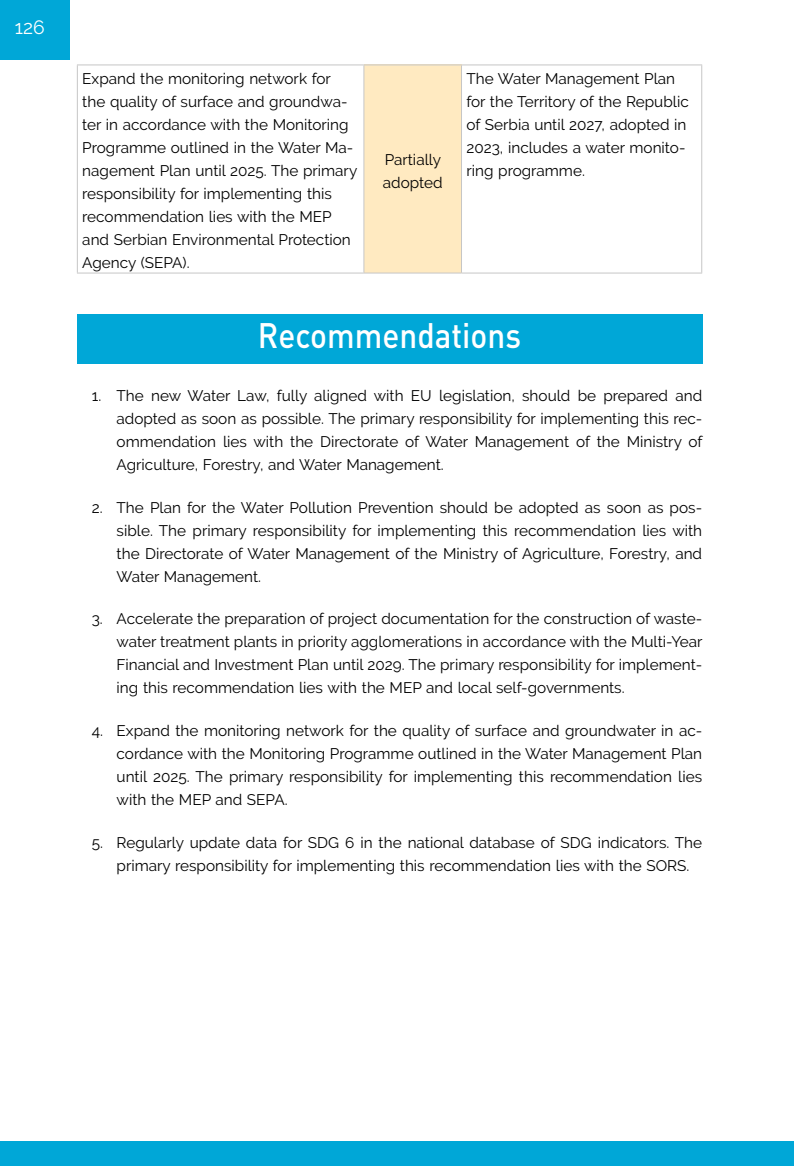
<style>
.page{position:relative;width:794px;height:1166px;background:#fff}
.page>*{position:absolute;margin:0;border:0;box-sizing:border-box;transform-origin:0 0}
.t1{font:500 35px "DIN Pro";color:#fff;scale:.9 1}
.t2{font:19.25px "Raleway";color:#fff}
.t3{font:15.4px/22.9px "Raleway";color:#000}
</style>
<div class="page">
<div style="left:0;top:0;width:69px;height:60px;background:#00a7d7"></div>
<div style="left:0;top:1141px;width:794px;height:25px;background:#00a7d7"></div>
<div style="left:77px;top:314px;width:625px;height:50px;background:#00a7d7"></div>
<div style="left:364px;top:65px;width:97px;height:208px;background:#ffeac1"></div>
<hr style="left:77px;top:64px;width:287px;height:1px;background:#c6c6c6">
<hr style="left:77px;top:65px;width:1px;height:208px;background:#c6c6c6">
<hr style="left:364px;top:64px;width:97px;height:1px;background:#c6c6c6">
<hr style="left:363px;top:65px;width:1px;height:208px;background:#c6c6c6">
<hr style="left:461px;top:64px;width:241px;height:1px;background:#c6c6c6">
<hr style="left:461px;top:65px;width:1px;height:208px;background:#c6c6c6">
<hr style="left:701px;top:65px;width:1px;height:208px;background:#c6c6c6">
<hr style="left:77px;top:273px;width:287px;height:1px;background:#c6c6c6">
<hr style="left:364px;top:273px;width:97px;height:1px;background:#c6c6c6">
<hr style="left:461px;top:273px;width:241px;height:1px;background:#c6c6c6">
<p class="t2" style="left:15px;top:16px;width:31px">126</p>
<p class="t3" style="left:82px;top:67px;width:276px">Expand the monitoring network for the quality of surface and groundwa&shy;ter in accordance with the Monitoring Programme outlined in the Water Ma&shy;nagement Plan until 2025. The primary responsibility for implementing this recommendation lies with the MEP and Serbian Environmental Protection Agency (SEPA).</p>
<p class="t3" style="left:383px;top:148px;width:61px">Partially adopted</p>
<p class="t3" style="left:466px;top:67px;width:224px">The Water Management Plan for the Territory of the Republic of Serbia until 2027, adopted in<br>2023, includes a water monito&shy;ring programme.</p>
<h1 class="t1" style="left:258px;top:312px;width:294px">Recommendations</h1>
<p class="t3" style="left:117px;top:384px;width:587px;text-align:justify;text-indent:-25px">1. The new Water Law, fully aligned with EU legislation, should be prepared and adopted as soon as possible. The primary responsibility for implementing this rec&shy;ommendation lies with the Directorate of Water Management of the Ministry of Agriculture, Forestry, and Water Management.</p>
<p class="t3" style="left:117px;top:496px;width:587px;text-align:justify;text-indent:-25px">2. The Plan for the Water Pollution Prevention should be adopted as soon as pos&shy;sible. The primary responsibility for implementing this recommendation lies with the Directorate of Water Management of the Ministry of Agriculture, Forestry, and Water Management.</p>
<p class="t3" style="left:117px;top:607px;width:587px;text-align:justify;text-indent:-25px">3. Accelerate the preparation of project documentation for the construction of waste&shy;water treatment plants in priority agglomerations in accordance with the Multi-Year Financial and Investment Plan until 2029. The primary responsibility for implement&shy;ing this recommendation lies with the MEP and local self-governments.</p>
<p class="t3" style="left:117px;top:719px;width:587px;text-align:justify;text-indent:-25px">4. Expand the monitoring network for the quality of surface and groundwater in ac&shy;cordance with the Monitoring Programme outlined in the Water Management Plan until 2025. The primary responsibility for implementing this recommendation lies with the MEP and SEPA.</p>
<p class="t3" style="left:117px;top:831px;width:587px;text-indent:-25px">5. Regularly update data for SDG 6 in the national database of SDG indicators. The primary responsibility for implementing this recommendation lies with the SORS.</p>
</div>
